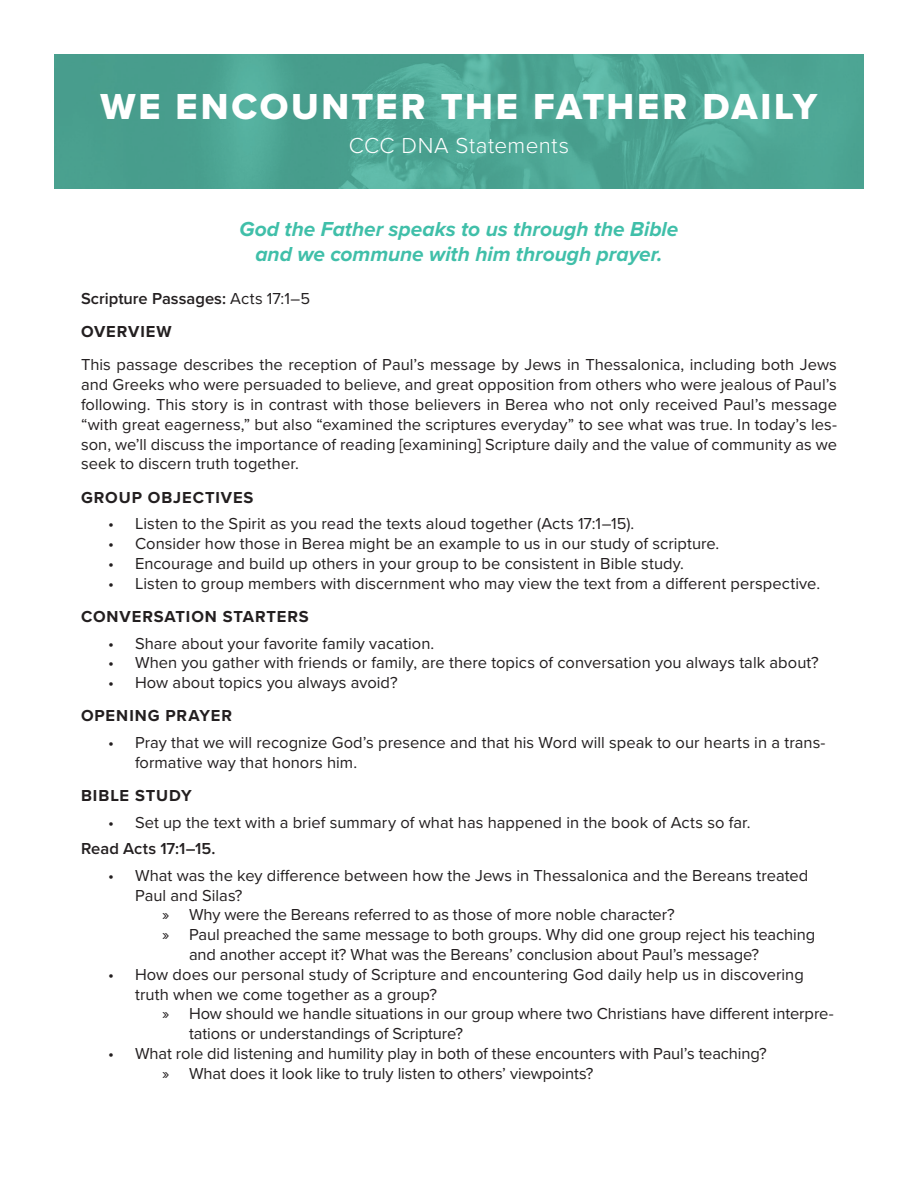
<style>
.page{position:relative;width:918px;height:1188px;background:#fff}
.page>*{position:absolute;margin:0;border:0;box-sizing:border-box;transform-origin:0 0}
.t1{font:37.5px "Proxima Nova Extrabld";letter-spacing:.07em;color:#fff}
.t2{font:300 22.5px "Proxima Nova";letter-spacing:.02em;color:#fff}
.t3{font:italic 700 21px/25.2px "Proxima Nova";color:#40bfa9;text-align:center}
.t4{font:16.5px/19.8px "Proxima Nova";color:#231f20}
.t5{font:700 16.5px "Proxima Nova";letter-spacing:.055em;color:#231f20}
.t6{font:600 16.5px "Proxima Nova";color:#231f20}
.s1{font-weight:400}
</style>
<div class="page">
<img style="left:54px;top:54px;width:810px;height:135px">
<p class="t1" style="left:101px;top:84px;width:718px">WE ENCOUNTER THE FATHER DAILY</p>
<p class="t2" style="left:349px;top:132px;width:222px">CCC DNA Statements</p>
<p class="t3" style="left:240px;top:217px;width:440px">God the Father speaks to us through the Bible and we commune with him through prayer.</p>
<p class="t6" style="left:81px;top:288px;width:231px">Scripture Passages: <span class="s1">Acts 17:1–5</span></p>
<p class="t5" style="left:81px;top:322px;width:92px">OVERVIEW</p>
<p class="t4" style="left:81px;top:355px;width:758px;text-align:justify">This passage describes the reception of Paul’s message by Jews in Thessalonica, including both Jews and Greeks who were persuaded to believe, and great opposition from others who were jealous of Paul’s following. This story is in contrast with those believers in Berea who not only received Paul’s message “with great eagerness,” but also “examined the scriptures everyday” to see what was true. In today’s les&shy;son, we’ll discuss the importance of reading [examining] Scripture daily and the value of community as we seek to discern truth together.</p>
<p class="t5" style="left:81px;top:487px;width:174px">GROUP OBJECTIVES</p>
<p class="t4" style="left:108px;top:514px;width:528px">• Listen to the Spirit as you read the texts aloud together (Acts 17:1–15).</p>
<p class="t4" style="left:108px;top:534px;width:613px">• Consider how those in Berea might be an example to us in our study of scripture.</p>
<p class="t4" style="left:108px;top:554px;width:578px">• Encourage and build up others in your group to be consistent in Bible study.</p>
<p class="t4" style="left:108px;top:574px;width:714px">• Listen to group members with discernment who may view the text from a different perspective.</p>
<p class="t5" style="left:81px;top:607px;width:229px">CONVERSATION STARTERS</p>
<p class="t4" style="left:108px;top:633px;width:328px">• Share about your favorite family vacation.</p>
<p class="t4" style="left:108px;top:653px;width:712px">• When you gather with friends or family, are there topics of conversation you always talk about?</p>
<p class="t4" style="left:108px;top:673px;width:291px">• How about topics you always avoid?</p>
<p class="t5" style="left:81px;top:706px;width:153px">OPENING PRAYER</p>
<p class="t4" style="left:135px;top:733px;width:692px;text-indent:-27px">• Pray that we will recognize God’s presence and that his Word will speak to our hearts in a trans&shy;formative way that honors him.</p>
<p class="t5" style="left:81px;top:786px;width:112px">BIBLE STUDY</p>
<p class="t4" style="left:108px;top:813px;width:644px">• Set up the text with a brief summary of what has happened in the book of Acts so far.</p>
<p class="t6" style="left:81px;top:839px;width:136px">Read Acts 17:1–15.</p>
<p class="t4" style="left:135px;top:866px;width:675px;text-indent:-27px">• What was the key difference between how the Jews in Thessalonica and the Bereans treated<br>Paul and Silas?</p>
<p class="t4" style="left:162px;top:905px;width:514px">» Why were the Bereans referred to as those of more noble character?</p>
<p class="t4" style="left:189px;top:925px;width:628px;text-indent:-27px">» Paul preached the same message to both groups. Why did one group reject his teaching and another accept it? What was the Bereans’ conclusion about Paul’s message?</p>
<p class="t4" style="left:135px;top:965px;width:670px;text-indent:-27px">• How does our personal study of Scripture and encountering God daily help us in discovering truth when we come together as a group?</p>
<p class="t4" style="left:189px;top:1004px;width:646px;text-indent:-27px">» How should we handle situations in our group where two Christians have different interpre&shy;tations or understandings of Scripture?</p>
<p class="t4" style="left:108px;top:1044px;width:660px">• What role did listening and humility play in both of these encounters with Paul’s teaching?</p>
<p class="t4" style="left:162px;top:1064px;width:433px">» What does it look like to truly listen to others’ viewpoints?</p>
</div>
